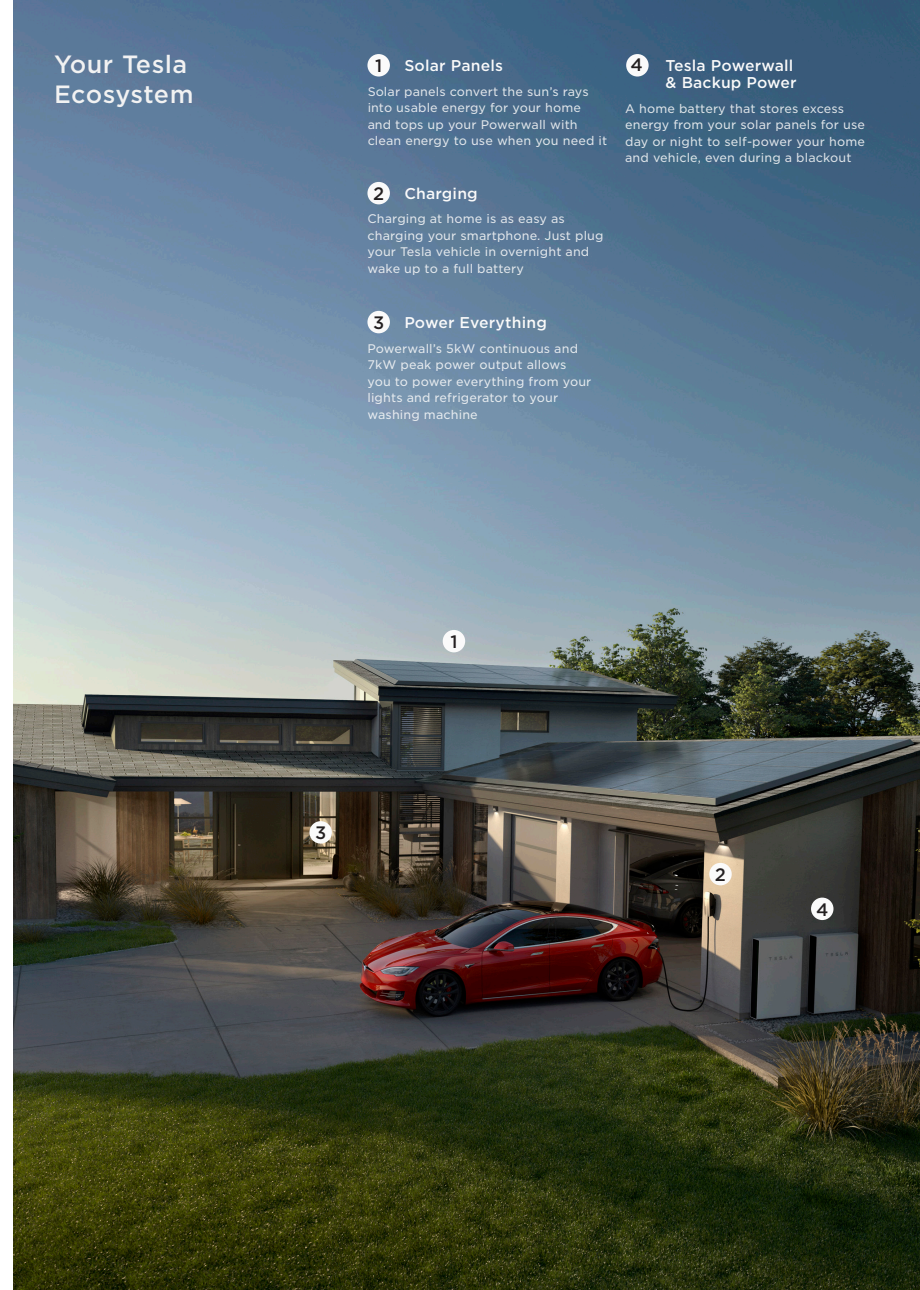
<style>
.page{position:relative;width:920px;height:1290px;background:#fff}
.page>*{position:absolute;margin:0;border:0;box-sizing:border-box;transform-origin:0 0}
.t1{font:500 24px "Gotham S Sm";letter-spacing:.01em;color:#f2f2f2}
.t2{font:500 17.25px "Gotham S Sm";color:#231f20}
.t3{font:500 15px "Gotham S Sm";letter-spacing:.01em;color:#fafafa}
.t4{font:12px/16.5px "Gotham S Sm";letter-spacing:.01em;color:#fafafa}
</style>
<div class="page">
<img style="left:14px;top:0;width:906px;height:1290px">
<div style="left:309px;top:821px;width:23px;height:23px;background:#fafafa;border-radius:50%"></div>
<div style="left:367px;top:311px;width:23px;height:22px;background:#fafafa;border-radius:50%"></div>
<div style="left:709px;top:863px;width:23px;height:22px;background:#fafafa;border-radius:50%"></div>
<div style="left:367px;top:182px;width:23px;height:22px;background:#fafafa;border-radius:50%"></div>
<div style="left:443px;top:630px;width:22px;height:22px;background:#fafafa;border-radius:50%"></div>
<div style="left:367px;top:54px;width:23px;height:23px;background:#fafafa;border-radius:50%"></div>
<div style="left:811px;top:897px;width:22px;height:23px;background:#fafafa;border-radius:50%"></div>
<div style="left:626px;top:54px;width:23px;height:23px;background:#fafafa;border-radius:50%"></div>
<p class="t1" style="left:54px;top:48px;width:135px">Your Tesla</p>
<p class="t2" style="left:630px;top:53px;width:14px">4</p>
<p class="t1" style="left:54px;top:78px;width:141px">Ecosystem</p>
<p class="t2" style="left:375px;top:54px;width:9px">1</p>
<p class="t3" style="left:404px;top:56px;width:100px">Solar Panels</p>
<p class="t3" style="left:666px;top:56px;width:129px">Tesla Powerwall</p>
<p class="t3" style="left:666px;top:72px;width:133px">&amp; Backup Power</p>
<p class="t4" style="left:367px;top:83px;width:241px">Solar panels convert the sun’s rays into usable energy for your home and tops up your Powerwall with clean energy to use when you need it</p>
<p class="t4" style="left:625px;top:100px;width:241px">A home battery that stores excess energy from your solar panels for use day or night to self-power your home and vehicle, even during a blackout</p>
<p class="t2" style="left:373px;top:182px;width:13px">2</p>
<p class="t3" style="left:404px;top:183px;width:75px">Charging</p>
<p class="t4" style="left:367px;top:210px;width:238px">Charging at home is as easy as charging your smartphone. Just plug your Tesla vehicle in overnight and wake up to a full battery</p>
<p class="t2" style="left:373px;top:311px;width:13px">3</p>
<p class="t3" style="left:404px;top:312px;width:144px">Power Everything</p>
<p class="t4" style="left:367px;top:340px;width:225px">Powerwall’s 5kW continuous and<br>7kW peak power output allows you to power everything from your lights and refrigerator to your washing machine</p>
<p class="t2" style="left:315px;top:821px;width:13px">3</p>
<p class="t2" style="left:450px;top:630px;width:9px">1</p>
<p class="t2" style="left:715px;top:863px;width:13px">2</p>
<p class="t2" style="left:816px;top:898px;width:14px">4</p>
</div>
